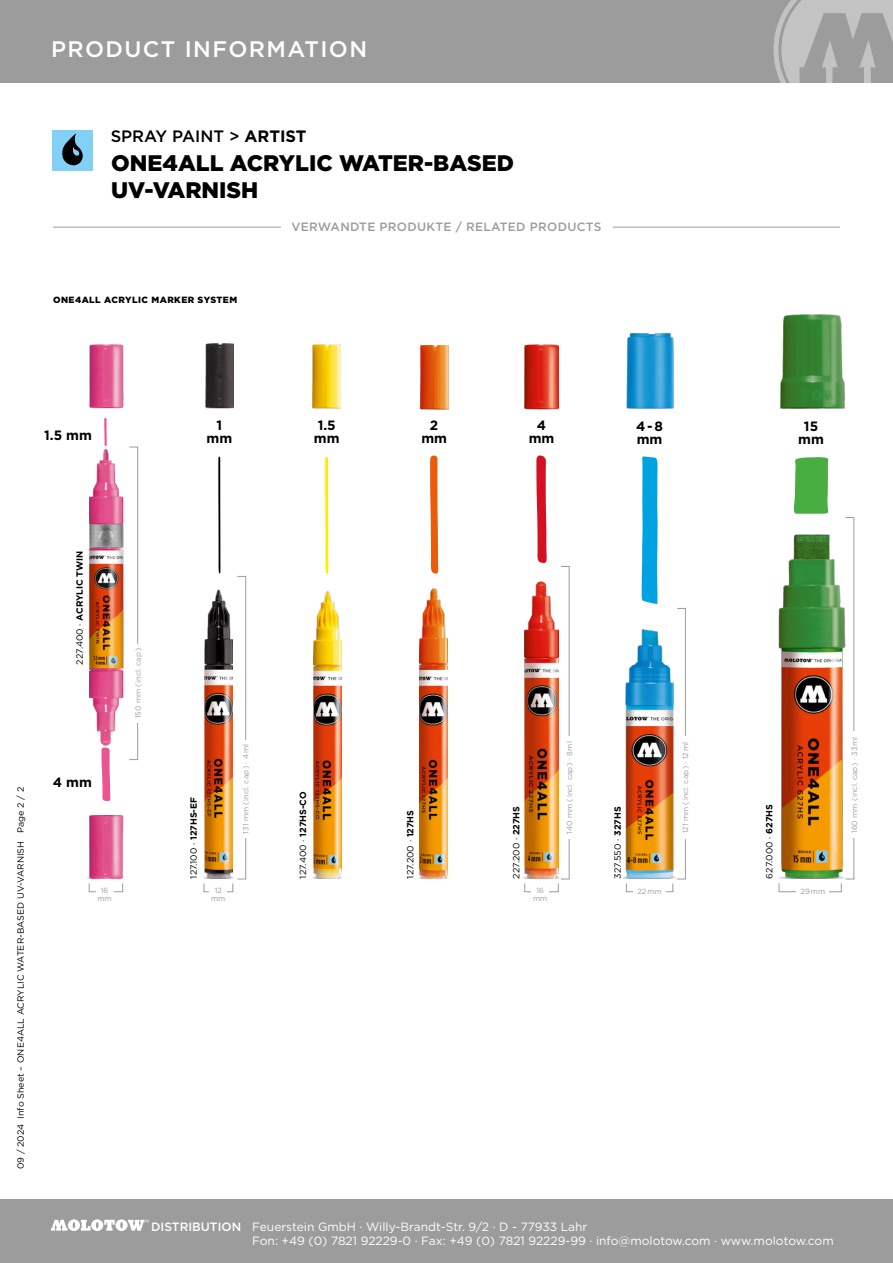
<style>
.page{position:relative;width:893px;height:1263px;background:#fff}
.page>*{position:absolute;margin:0;border:0;box-sizing:border-box;transform-origin:0 0}
.t1{font:900 22.5px/27px "Gotham";color:#000}
.t2{font:500 22.5px "Gotham";letter-spacing:.06em;color:#fff}
.t3{font:500 16.5px "Gotham";color:#000}
.t4{font:700 13.5px/13.5px "Gotham";color:#000;text-align:center}
.t5{font:12px/14.4px "Gotham";color:#fff}
.t6{font:500 12px "Gotham";letter-spacing:.025em;color:#9c9c9d}
.t7{font:500 12px "Gotham";color:#fff}
.t8{font:9px "Gotham";color:#000}
.t9{font:900 9px "Gotham";letter-spacing:.05em;color:#000}
.t10{font:700 9px "Gotham";color:#000}
.t11{font:7.5px/7.5px "Gotham";color:#9c9c9d;text-align:center}
.s1{font-weight:700}
.s2{font-weight:400}
</style>
<div class="page">
<div style="left:0;top:0;width:893px;height:83px;background:#9c9c9d"></div>
<svg style="left:773px;top:0;width:120px;height:83px"></svg>
<div style="left:0;top:1199px;width:893px;height:64px;background:#9c9c9d"></div>
<svg style="left:51px;top:1219px;width:98px;height:12px"></svg>
<div style="left:52px;top:130px;width:41px;height:41px;background:#82d0f5"></div>
<svg style="left:62px;top:133px;width:21px;height:33px"></svg>
<hr style="left:53px;top:227px;width:787px;height:1px;background:#9c9c9d">
<div style="left:281px;top:215px;width:331px;height:22px;background:#fff"></div>
<div style="left:779px;top:883px;width:62px;height:9px;border:1px solid #9c9c9d"></div>
<div style="left:845px;top:517px;width:9px;height:362px;border:1px solid #9c9c9d"></div>
<div style="left:850px;top:732px;width:8px;height:106px;background:#fff"></div>
<div style="left:796px;top:887px;width:33px;height:9px;background:#fff"></div>
<svg style="left:794px;top:457px;width:34px;height:57px;background:#52b24b"></svg>
<div style="left:626px;top:883px;width:47px;height:9px;border:1px solid #9c9c9d"></div>
<div style="left:677px;top:608px;width:9px;height:271px;border:1px solid #9c9c9d"></div>
<div style="left:681px;top:737px;width:8px;height:102px;background:#fff"></div>
<div style="left:633px;top:887px;width:33px;height:9px;background:#fff"></div>
<img style="left:626px;top:629px;width:47px;height:249px">
<img style="left:626px;top:334px;width:47px;height:75px">
<svg style="left:642px;top:456px;width:16px;height:148px;background:#12a8e4"></svg>
<img style="left:525px;top:344px;width:33px;height:66px">
<img style="left:525px;top:581px;width:33px;height:297px">
<svg style="left:536px;top:455px;width:11px;height:108px"></svg>
<img style="left:420px;top:345px;width:28px;height:65px">
<img style="left:420px;top:588px;width:27px;height:290px">
<svg style="left:430px;top:455px;width:8px;height:119px"></svg>
<img style="left:313px;top:345px;width:28px;height:64px">
<img style="left:313px;top:591px;width:28px;height:287px">
<svg style="left:325px;top:457px;width:3px;height:117px"></svg>
<div style="left:204px;top:883px;width:29px;height:9px;border:1px solid #9c9c9d"></div>
<div style="left:237px;top:576px;width:9px;height:303px;border:1px solid #9c9c9d"></div>
<div style="left:241px;top:740px;width:9px;height:98px;background:#fff"></div>
<div style="left:209px;top:885px;width:18px;height:18px;background:#fff"></div>
<img style="left:205px;top:344px;width:28px;height:65px">
<img style="left:204px;top:589px;width:28px;height:289px">
<svg style="left:218px;top:457px;width:2px;height:117px"></svg>
<div style="left:89px;top:883px;width:34px;height:9px;border:1px solid #9c9c9d"></div>
<div style="left:129px;top:447px;width:9px;height:313px;border:1px solid #9c9c9d"></div>
<div style="left:96px;top:885px;width:18px;height:18px;background:#fff"></div>
<svg style="left:101px;top:747px;width:9px;height:54px"></svg>
<svg style="left:104px;top:418px;width:3px;height:28px"></svg>
<div style="left:133px;top:644px;width:9px;height:78px;background:#fff"></div>
<img style="left:90px;top:815px;width:33px;height:63px">
<img style="left:778px;top:531px;width:68px;height:347px">
<img style="left:90px;top:448px;width:33px;height:298px">
<img style="left:779px;top:314px;width:67px;height:96px">
<img style="left:90px;top:344px;width:33px;height:65px">
<h1 class="t2" style="left:51px;top:34px;width:318px">PRODUCT INFORMATION</h1>
<h2 class="t3" style="left:111px;top:126px;width:197px">SPRAY PAINT &gt; <span class="s1">ARTIST</span></h2>
<h1 class="t1" style="left:111px;top:149px;width:404px">ONE4ALL ACRYLIC WATER-BASED<br>UV-VARNISH</h1>
<p class="t9" style="left:53px;top:294px;width:185px">ONE4ALL ACRYLIC MARKER SYSTEM</p>
<h3 class="t6" style="left:291px;top:219px;width:311px">VERWANDTE PRODUKTE / RELATED PRODUCTS</h3>
<h3 class="t4" style="left:44px;top:428px;width:49px">1.5 mm</h3>
<h3 class="t4" style="left:207px;top:418px;width:27px">1 mm</h3>
<h3 class="t4" style="left:314px;top:418px;width:27px;text-align:left">1.5 mm</h3>
<h3 class="t4" style="left:421px;top:418px;width:27px">2 mm</h3>
<h3 class="t4" style="left:529px;top:418px;width:27px">4 mm</h3>
<h3 class="t4" style="left:636px;top:419px;width:28px;text-align:left">4 - 8 mm</h3>
<h3 class="t4" style="left:798px;top:419px;width:27px">15 mm</h3>
<p class="t8" style="left:15px;top:1169px;width:384px;rotate:-90deg">09 / 2024 Info Sheet – ONE4ALL ACRYLIC WATER-BASED UV-VARNISH Page 2 / 2</p>
<p class="t10" style="left:74px;top:664px;width:115px;rotate:-90deg"><span class="s2">227.400 ·</span> ACRYLIC TWIN</p>
<h3 class="t4" style="left:53px;top:775px;width:41px">4 mm</h3>
<p class="t11" style="left:134px;top:718px;width:72px;rotate:-90deg">150 mm ( incl. cap )</p>
<p class="t11" style="left:97px;top:887px;width:16px">16 mm</p>
<p class="t8" style="left:188px;top:878px;width:83px;rotate:-90deg">127.100 · <span class="s1">127HS-EF</span></p>
<p class="t11" style="left:211px;top:887px;width:16px">12 mm</p>
<p class="t11" style="left:242px;top:833px;width:91px;rotate:-90deg">131 mm ( incl. cap ) · 4 ml</p>
<p class="t8" style="left:297px;top:878px;width:89px;rotate:-90deg">127.400 · <span class="s1">127HS-CO</span></p>
<p class="t8" style="left:404px;top:878px;width:70px;rotate:-90deg">127.200 · <span class="s1">127HS</span></p>
<p class="t8" style="left:510px;top:878px;width:74px;rotate:-90deg">227.200 · <span class="s1">227HS</span></p>
<p class="t11" style="left:533px;top:887px;width:16px">16 mm</p>
<p class="t11" style="left:565px;top:833px;width:94px;rotate:-90deg">140 mm ( incl. cap ) · 8 ml</p>
<p class="t8" style="left:612px;top:878px;width:73px;rotate:-90deg">327.550 · <span class="s1">327HS</span></p>
<p class="t11" style="left:637px;top:888px;width:26px">22 mm</p>
<p class="t11" style="left:682px;top:833px;width:93px;rotate:-90deg">121 mm ( incl. cap ) · 12 ml</p>
<p class="t8" style="left:763px;top:878px;width:76px;rotate:-90deg">627.000 · <span class="s1">627HS</span></p>
<p class="t11" style="left:801px;top:888px;width:26px">29 mm</p>
<p class="t11" style="left:850px;top:833px;width:98px;rotate:-90deg">160 mm ( incl. cap ) · 33 ml</p>
<h3 class="t7" style="left:151px;top:1219px;width:91px">DISTRIBUTION</h3>
<h3 class="t5" style="left:252px;top:1219px;width:583px">Feuerstein GmbH · Willy-Brandt-Str. 9/2 · D - 77933 Lahr<br>Fon: +49 (0) 7821 92229-0 · Fax: +49 (0) 7821 92229-99 · info@molotow.com · www.molotow.com</h3>
</div>
